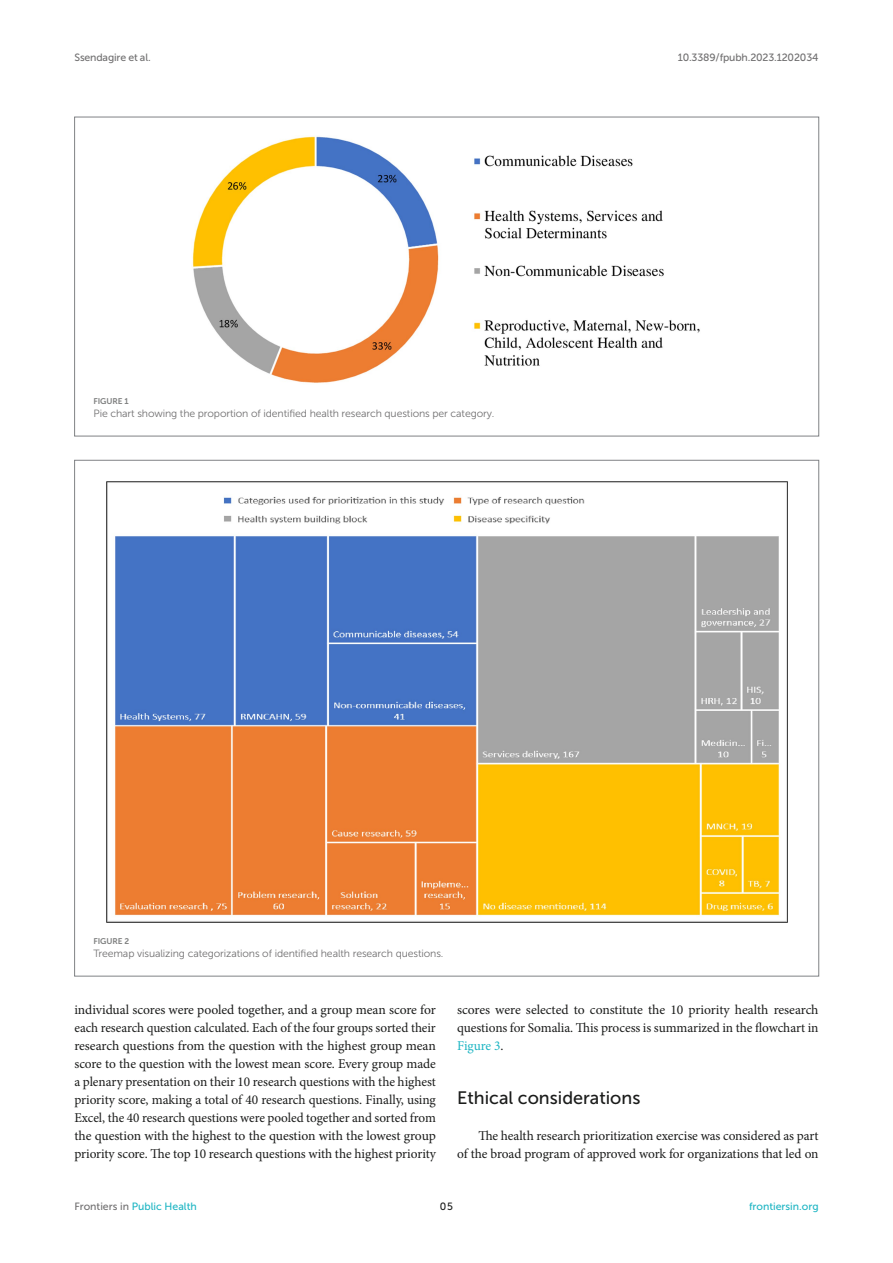
<style>
.page{position:relative;width:893px;height:1263px;background:#fff}
.page>*{position:absolute;margin:0;border:0;box-sizing:border-box;transform-origin:0 0}
.HEAD_2{font:18px "Museo Sans 500";color:#1b1c1b}
.TEXT_FLUSH{font:13.5px/18px "Minion Pro";letter-spacing:-.01em;color:#1b1c1b;text-align:justify}
.FIG_LEG{font:10.5px "Museo Sans 300";letter-spacing:-.01em;color:#706f70}
.t1{font:10.5px "Museo Sans 500";letter-spacing:-.015em;color:#706f70}
.t2{font:10.5px "Museo Sans 500";color:#1db5c3}
.t3{font:10.5px "Museo Sans 500";color:#1b1c1b}
.FIG_HD{font:8.25px "Museo Sans 700";letter-spacing:-.01em;color:#7e7f7f}
.s1{color:#1db5c3}
.s2{color:#706f70}
</style>
<div class="page">
<img style="left:192px;top:136px;width:508px;height:247px">
<img style="left:106px;top:481px;width:682px;height:442px">
<p class="t1" style="left:74px;top:51px;width:78px">Ssendagire et al.</p>
<p class="t1" style="left:678px;top:51px;width:142px">10.3389/fpubh.2023.1202034</p>
<p class="FIG_HD" style="left:94px;top:396px;width:37px">FIGURE 1</p>
<p class="FIG_LEG" style="left:94px;top:408px;width:402px">Pie chart showing the proportion of identified health research questions per category.</p>
<p class="FIG_HD" style="left:94px;top:936px;width:37px">FIGURE 2</p>
<p class="FIG_LEG" style="left:94px;top:948px;width:351px">Treemap visualizing categorizations of identified health research questions.</p>
<p class="TEXT_FLUSH" style="left:74px;top:1001px;width:363px">individual scores were pooled together, and a group mean score for each research question calculated. Each of the four groups sorted their research questions from the question with the highest group mean score to the question with the lowest mean score. Every group made a plenary presentation on their 10 research questions with the highest priority score, making a total of 40 research questions. Finally, using Excel, the 40 research questions were pooled together and sorted from the question with the highest to the question with the lowest group priority score. The top 10 research questions with the highest priority</p>
<p class="TEXT_FLUSH" style="left:457px;top:1001px;width:363px">scores were selected to constitute the 10 priority health research questions for Somalia. This process is summarized in the flowchart in <span class="s1">Figure 3</span>.</p>
<p class="HEAD_2" style="left:457px;top:1088px;width:185px">Ethical considerations</p>
<p class="TEXT_FLUSH" style="left:457px;top:1127px;width:363px;text-align:right">The health research prioritization exercise was considered as part<br>of the broad program of approved work for organizations that led on</p>
<p class="t2" style="left:74px;top:1200px;width:124px"><span class="s2">Frontiers in</span> Public Health</p>
<p class="t3" style="left:440px;top:1200px;width:14px">05</p>
<p class="t2" style="left:749px;top:1200px;width:71px">frontiersin.org</p>
</div>
